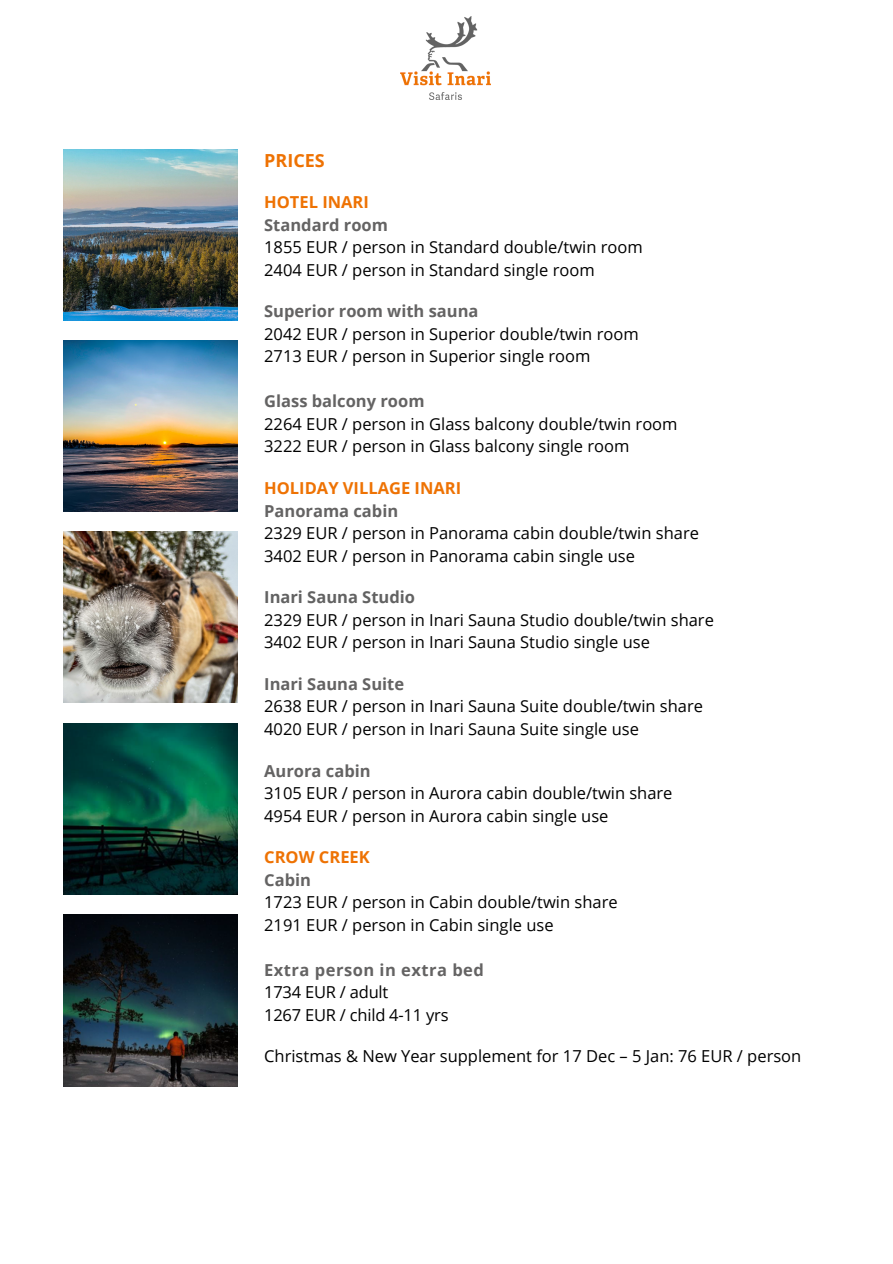
<style>
.page{position:relative;width:893px;height:1264px;background:#fff}
.page>*{position:absolute;margin:0;border:0;box-sizing:border-box;transform-origin:0 0}
.t1{font:700 18px "Open Sans";color:#ee7203}
.t2{font:16.5px "Open Sans";color:#000}
.t3{font:700 16.5px "Open Sans";color:#646363}
.t4{font:700 16.5px "Open Sans";color:#ee7203}
.t5{font:700 16.5px "Open Sans";letter-spacing:.03em;color:#646363}
.t6{font:700 16.5px "Open Sans";color:#626262}
</style>
<div class="page">
<img style="left:400px;top:17px;width:90px;height:83px">
<img style="left:64px;top:149px;width:173px;height:171px">
<img style="left:64px;top:341px;width:173px;height:171px">
<img style="left:64px;top:531px;width:173px;height:171px">
<img style="left:64px;top:723px;width:173px;height:171px">
<img style="left:64px;top:914px;width:173px;height:171px">
<p class="t1" style="left:264px;top:147px;width:62px">PRICES</p>
<p class="t4" style="left:264px;top:190px;width:106px">HOTEL INARI</p>
<p class="t3" style="left:264px;top:213px;width:125px">Standard room</p>
<p class="t2" style="left:264px;top:235px;width:380px">1855 EUR / person in Standard double/twin room</p>
<p class="t2" style="left:264px;top:258px;width:332px">2404 EUR / person in Standard single room</p>
<p class="t3" style="left:264px;top:300px;width:216px">Superior room with sauna</p>
<p class="t2" style="left:264px;top:322px;width:376px">2042 EUR / person in Superior double/twin room</p>
<p class="t2" style="left:264px;top:345px;width:328px">2713 EUR / person in Superior single room</p>
<p class="t3" style="left:264px;top:390px;width:162px">Glass balcony room</p>
<p class="t2" style="left:264px;top:412px;width:415px">2264 EUR / person in Glass balcony double/twin room</p>
<p class="t2" style="left:264px;top:435px;width:367px">3222 EUR / person in Glass balcony single room</p>
<p class="t4" style="left:264px;top:476px;width:198px">HOLIDAY VILLAGE INARI</p>
<p class="t3" style="left:264px;top:499px;width:135px">Panorama cabin</p>
<p class="t2" style="left:264px;top:521px;width:436px">2329 EUR / person in Panorama cabin double/twin share</p>
<p class="t2" style="left:264px;top:544px;width:372px">3402 EUR / person in Panorama cabin single use</p>
<p class="t6" style="left:264px;top:585px;width:152px">Inari Sauna Studio</p>
<p class="t2" style="left:264px;top:608px;width:451px">2329 EUR / person in Inari Sauna Studio double/twin share</p>
<p class="t2" style="left:264px;top:630px;width:387px">3402 EUR / person in Inari Sauna Studio single use</p>
<p class="t3" style="left:264px;top:672px;width:141px">Inari Sauna Suite</p>
<p class="t2" style="left:264px;top:694px;width:440px">2638 EUR / person in Inari Sauna Suite double/twin share</p>
<p class="t2" style="left:264px;top:717px;width:376px">4020 EUR / person in Inari Sauna Suite single use</p>
<p class="t3" style="left:264px;top:759px;width:108px">Aurora cabin</p>
<p class="t2" style="left:264px;top:781px;width:410px">3105 EUR / person in Aurora cabin double/twin share</p>
<p class="t2" style="left:264px;top:804px;width:346px">4954 EUR / person in Aurora cabin single use</p>
<p class="t4" style="left:264px;top:845px;width:107px">CROW CREEK</p>
<p class="t3" style="left:264px;top:868px;width:48px">Cabin</p>
<p class="t2" style="left:264px;top:890px;width:355px">1723 EUR / person in Cabin double/twin share</p>
<p class="t2" style="left:264px;top:913px;width:291px">2191 EUR / person in Cabin single use</p>
<p class="t5" style="left:264px;top:958px;width:221px">Extra person in extra bed</p>
<p class="t2" style="left:264px;top:980px;width:126px">1734 EUR / adult</p>
<p class="t2" style="left:264px;top:1003px;width:186px">1267 EUR / child 4-11 yrs</p>
<p class="t2" style="left:264px;top:1044px;width:538px">Christmas &amp; New Year supplement for 17 Dec – 5 Jan: 76 EUR / person</p>
</div>
